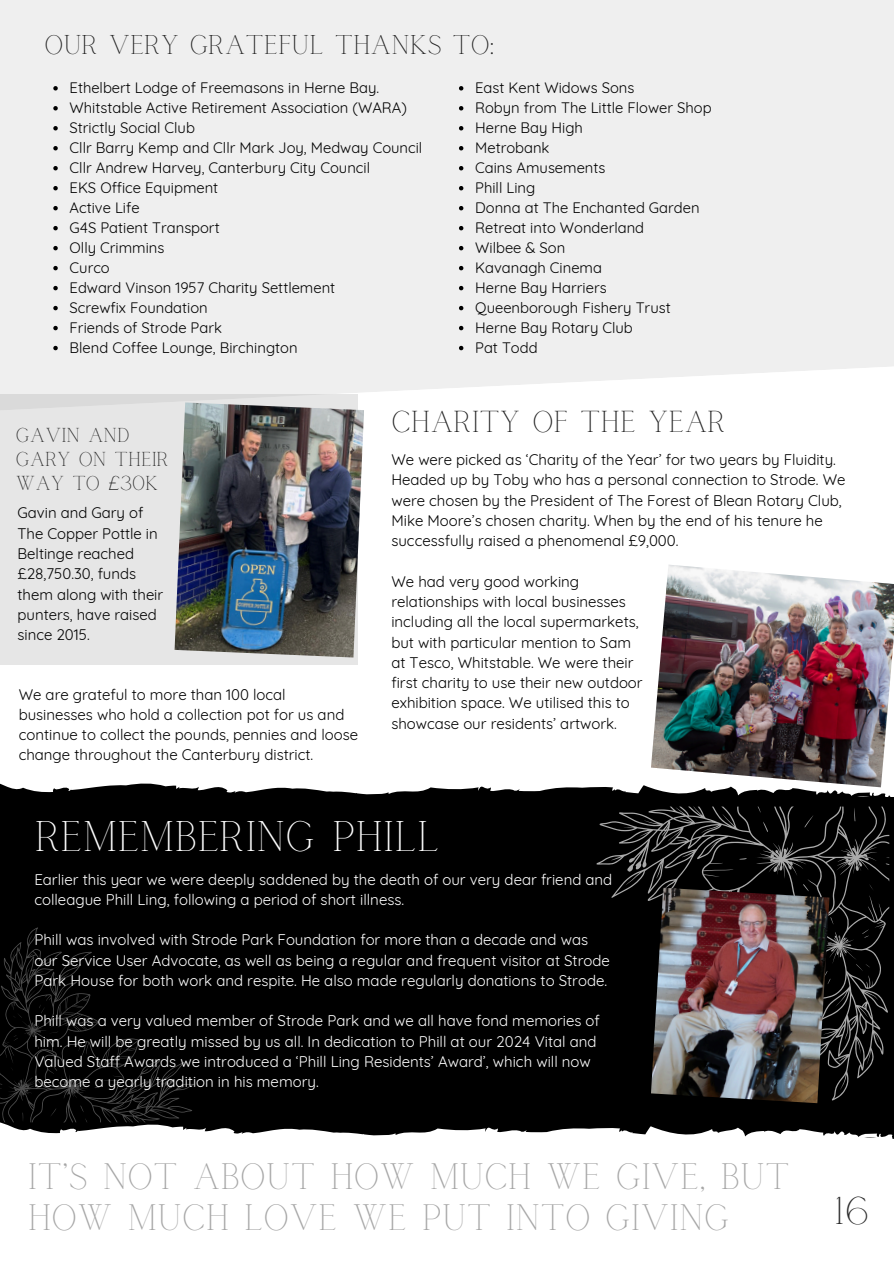
<style>
.page{position:relative;width:894px;height:1264px;background:#fff}
.page>*{position:absolute;margin:0;border:0;box-sizing:border-box;transform-origin:0 0}
.t1{font:42.3px "Calgary";color:#fff}
.t2{font:38.4px "Calgary";color:#2b2b2b}
.t3{font:36.3px/40.5px "Calgary";color:#a6a6a6}
.t4{font:30px "Calgary";color:#222}
.t5{font:26.85px "Calgary";color:#222}
.t6{font:19.95px/23.7px "Calgary";color:#222}
.t7{font:15px/20.2px "Quicksand";color:#000}
.t8{font:15px/20.2px "Quicksand";color:#fff}
.t9{font:14.85px "Quicksand";color:#000}
</style>
<div class="page">
<div style="left:0;top:394px;width:358px;height:271px;background:#e6e6e6"></div>
<img style="left:174px;top:412px;width:190px;height:245px">
<div style="left:0;top:797px;width:893px;height:341px;background:#000"></div>
<svg style="left:0;top:783px;width:891px;height:14px"></svg>
<svg style="left:596px;top:806px;width:293px;height:121px"></svg>
<img style="left:650px;top:887px;width:179px;height:40px">
<svg style="left:0;top:927px;width:893px;height:212px"></svg>
<div style="left:0;top:0;width:893px;height:412px;background:#efefef"></div>
<img style="left:650px;top:564px;width:243px;height:223px">
<svg style="left:53px;top:86px;width:5px;height:4px"></svg>
<svg style="left:53px;top:106px;width:5px;height:4px"></svg>
<svg style="left:53px;top:126px;width:5px;height:4px"></svg>
<svg style="left:53px;top:146px;width:5px;height:4px"></svg>
<svg style="left:53px;top:166px;width:5px;height:4px"></svg>
<svg style="left:53px;top:186px;width:5px;height:4px"></svg>
<svg style="left:53px;top:206px;width:5px;height:4px"></svg>
<svg style="left:53px;top:226px;width:5px;height:4px"></svg>
<svg style="left:53px;top:246px;width:5px;height:4px"></svg>
<svg style="left:53px;top:266px;width:5px;height:4px"></svg>
<svg style="left:53px;top:286px;width:5px;height:4px"></svg>
<svg style="left:53px;top:306px;width:5px;height:4px"></svg>
<svg style="left:53px;top:326px;width:5px;height:4px"></svg>
<svg style="left:53px;top:346px;width:5px;height:4px"></svg>
<svg style="left:459px;top:86px;width:4px;height:4px"></svg>
<svg style="left:459px;top:106px;width:4px;height:4px"></svg>
<svg style="left:459px;top:126px;width:4px;height:4px"></svg>
<svg style="left:459px;top:146px;width:4px;height:4px"></svg>
<svg style="left:459px;top:166px;width:4px;height:4px"></svg>
<svg style="left:459px;top:186px;width:4px;height:4px"></svg>
<svg style="left:459px;top:206px;width:4px;height:4px"></svg>
<svg style="left:459px;top:226px;width:4px;height:4px"></svg>
<svg style="left:459px;top:246px;width:4px;height:4px"></svg>
<svg style="left:459px;top:266px;width:4px;height:4px"></svg>
<svg style="left:459px;top:286px;width:4px;height:4px"></svg>
<svg style="left:459px;top:306px;width:4px;height:4px"></svg>
<svg style="left:459px;top:326px;width:4px;height:4px"></svg>
<svg style="left:459px;top:346px;width:4px;height:4px"></svg>
<p class="t5" style="left:44px;top:30px;width:451px">OUR VERY GRATEFUL THANKS TO:</p>
<p class="t9" style="left:70px;top:78px;width:311px">Ethelbert Lodge of Freemasons in Herne Bay.</p>
<p class="t9" style="left:70px;top:98px;width:339px">Whitstable Active Retirement Association (WARA)</p>
<p class="t9" style="left:70px;top:118px;width:127px">Strictly Social Club</p>
<p class="t9" style="left:70px;top:138px;width:354px">Cllr Barry Kemp and Cllr Mark Joy, Medway Council</p>
<p class="t9" style="left:70px;top:158px;width:302px">Cllr Andrew Harvey, Canterbury City Council</p>
<p class="t9" style="left:70px;top:178px;width:150px">EKS Office Equipment</p>
<p class="t9" style="left:70px;top:198px;width:71px">Active Life</p>
<p class="t9" style="left:70px;top:218px;width:151px">G4S Patient Transport</p>
<p class="t9" style="left:70px;top:238px;width:96px">Olly Crimmins</p>
<p class="t9" style="left:70px;top:258px;width:42px">Curco</p>
<p class="t9" style="left:70px;top:278px;width:267px">Edward Vinson 1957 Charity Settlement</p>
<p class="t9" style="left:70px;top:298px;width:139px">Screwfix Foundation</p>
<p class="t9" style="left:70px;top:318px;width:154px">Friends of Strode Park</p>
<p class="t9" style="left:70px;top:337px;width:229px">Blend Coffee Lounge, Birchington</p>
<p class="t9" style="left:475px;top:78px;width:160px">East Kent Widows Sons</p>
<p class="t9" style="left:475px;top:98px;width:238px">Robyn from The Little Flower Shop</p>
<p class="t9" style="left:475px;top:118px;width:109px">Herne Bay High</p>
<p class="t9" style="left:475px;top:138px;width:76px">Metrobank</p>
<p class="t9" style="left:475px;top:158px;width:132px">Cains Amusements</p>
<p class="t9" style="left:475px;top:178px;width:61px">Phill Ling</p>
<p class="t9" style="left:475px;top:198px;width:226px">Donna at The Enchanted Garden</p>
<p class="t9" style="left:475px;top:218px;width:170px">Retreat into Wonderland</p>
<h5 class="t9" style="left:475px;top:238px;width:91px">Wilbee &amp; Son</h5>
<p class="t9" style="left:475px;top:258px;width:128px">Kavanagh Cinema</p>
<p class="t9" style="left:475px;top:278px;width:133px">Herne Bay Harriers</p>
<h3 class="t9" style="left:475px;top:298px;width:197px">Queenborough Fishery Trust</h3>
<p class="t9" style="left:475px;top:318px;width:159px">Herne Bay Rotary Club</p>
<p class="t9" style="left:475px;top:337px;width:64px">Pat Todd</p>
<p class="t6" style="left:16px;top:424px;width:154px">GAVIN AND<br>GARY ON THEIR<br>WAY TO £30K</p>
<p class="t7" style="left:18px;top:502px;width:147px">Gavin and Gary of<br>The Copper Pottle in<br>Beltinge reached £28,750.30, funds them along with their punters, have raised since 2015.</p>
<p class="t7" style="left:19px;top:684px;width:341px">We are grateful to more than 100 local businesses who hold a collection pot for us and continue to collect the pounds, pennies and loose change throughout the Canterbury district.</p>
<h1 class="t4" style="left:391px;top:405px;width:336px">CHARITY OF THE YEAR</h1>
<p class="t7" style="left:391px;top:449px;width:455px">We were picked as ‘Charity of the Year’ for two years by Fluidity.<br>Headed up by Toby who has a personal connection to Strode. We were chosen by the President of The Forest of Blean Rotary Club, Mike Moore’s chosen charity. When by the end of his tenure he successfully raised a phenomenal £9,000.</p>
<p class="t7" style="left:391px;top:571px;width:189px">We had very good working</p>
<p class="t7" style="left:391px;top:591px;width:236px">relationships with local businesses</p>
<p class="t7" style="left:391px;top:611px;width:249px">including all the local supermarkets,</p>
<p class="t7" style="left:391px;top:631px;width:241px">but with particular mention to Sam</p>
<p class="t7" style="left:391px;top:652px;width:243px">at Tesco, Whitstable. We were their</p>
<p class="t7" style="left:391px;top:672px;width:253px">first charity to use their new outdoor</p>
<p class="t7" style="left:391px;top:692px;width:240px">exhibition space. We utilised this to</p>
<p class="t7" style="left:391px;top:712px;width:227px">showcase our residents’ artwork.</p>
<p class="t1" style="left:34px;top:812px;width:406px">REMEMBERING PHILL</p>
<p class="t8" style="left:34px;top:868px;width:579px">Earlier this year we were deeply saddened by the death of our very dear friend and colleague Phill Ling, following a period of short illness.</p>
<p class="t8" style="left:34px;top:929px;width:577px">Phill was involved with Strode Park Foundation for more than a decade and was our Service User Advocate, as well as being a regular and frequent visitor at Strode<br>Park House for both work and respite. He also made regularly donations to Strode.</p>
<p class="t8" style="left:34px;top:1010px;width:567px">Phill was a very valued member of Strode Park and we all have fond memories of him. He will be greatly missed by us all. In dedication to Phill at our 2024 Vital and Valued Staff Awards we introduced a ‘Phill Ling Residents’ Award’, which will now become a yearly tradition in his memory.</p>
<p class="t3" style="left:28px;top:1157px;width:763px">IT’S NOT ABOUT HOW MUCH WE GIVE, BUT<br>HOW MUCH LOVE WE PUT INTO GIVING</p>
<h4 class="t2" style="left:834px;top:1189px;width:36px">16</h4>
</div>
